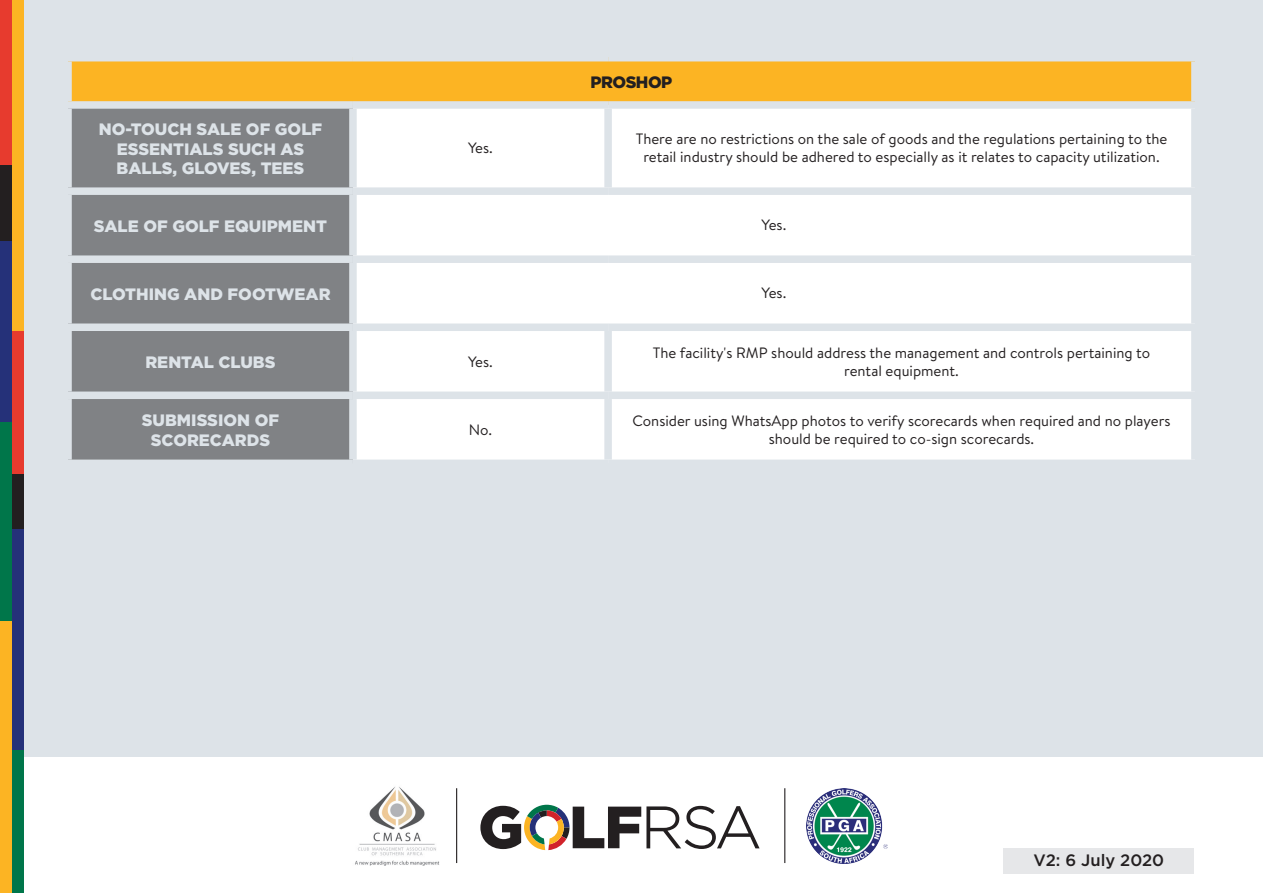
<style>
.page{position:relative;width:1263px;height:893px;background:#dde3e8}
.page>*{position:absolute;margin:0;border:0;box-sizing:border-box;transform-origin:0 0}
.t1{font:900 16.5px/19.5px "Gotham";color:#dde3e8;text-align:center}
.t2{font:500 16.5px "Gotham";color:#231f20}
.t3{font:900 16.5px "Gotham";letter-spacing:-.03em;color:#231f20}
.t4{font:15px/18px "Brandon Text";color:#231f20;text-align:center}
</style>
<div class="page">
<div style="left:0;top:1px;width:12px;height:164px;background:#e73b2e"></div>
<div style="left:0;top:165px;width:12px;height:76px;background:#231f20"></div>
<div style="left:0;top:241px;width:12px;height:181px;background:#253179"></div>
<div style="left:0;top:757px;width:1263px;height:136px;background:#fff"></div>
<img style="left:355px;top:787px;width:85px;height:79px">
<img style="left:807px;top:788px;width:80px;height:75px">
<svg style="left:480px;top:805px;width:279px;height:45px"></svg>
<hr style="left:456px;top:788px;width:1px;height:75px;background:#231f20">
<hr style="left:784px;top:788px;width:1px;height:75px;background:#231f20">
<div style="left:0;top:422px;width:12px;height:199px;background:#00764a"></div>
<div style="left:0;top:621px;width:12px;height:272px;background:#fcb423"></div>
<div style="left:12px;top:1px;width:11px;height:330px;background:#fcb423"></div>
<div style="left:12px;top:331px;width:11px;height:143px;background:#e73b2e"></div>
<div style="left:12px;top:474px;width:11px;height:55px;background:#231f20"></div>
<div style="left:12px;top:529px;width:11px;height:221px;background:#253179"></div>
<div style="left:12px;top:750px;width:11px;height:143px;background:#00764a"></div>
<div style="left:68px;top:58px;width:1127px;height:47px;background:#fcb423"></div>
<div style="left:72px;top:109px;width:277px;height:351px;background:#808285"></div>
<div style="left:357px;top:109px;width:834px;height:351px;background:#fff"></div>
<div style="left:604px;top:109px;width:8px;height:78px;background:#dde3e8"></div>
<div style="left:353px;top:187px;width:255px;height:8px;background:#dde3e8"></div>
<div style="left:608px;top:187px;width:591px;height:8px;background:#dde3e8"></div>
<div style="left:353px;top:255px;width:255px;height:8px;background:#dde3e8"></div>
<div style="left:608px;top:255px;width:591px;height:8px;background:#dde3e8"></div>
<div style="left:353px;top:323px;width:255px;height:8px;background:#dde3e8"></div>
<div style="left:608px;top:323px;width:591px;height:8px;background:#dde3e8"></div>
<div style="left:604px;top:331px;width:8px;height:61px;background:#dde3e8"></div>
<div style="left:353px;top:392px;width:255px;height:7px;background:#dde3e8"></div>
<div style="left:608px;top:392px;width:591px;height:7px;background:#dde3e8"></div>
<div style="left:604px;top:399px;width:8px;height:61px;background:#dde3e8"></div>
<div style="left:1191px;top:61px;width:8px;height:40px;background:#dde3e8"></div>
<div style="left:64px;top:187px;width:289px;height:8px;background:#dde3e8"></div>
<div style="left:64px;top:255px;width:289px;height:8px;background:#dde3e8"></div>
<div style="left:64px;top:54px;width:289px;height:7px;background:#dde3e8"></div>
<div style="left:64px;top:61px;width:8px;height:40px;background:#dde3e8"></div>
<div style="left:353px;top:54px;width:255px;height:7px;background:#dde3e8"></div>
<div style="left:608px;top:54px;width:591px;height:7px;background:#dde3e8"></div>
<div style="left:64px;top:101px;width:289px;height:8px;background:#dde3e8"></div>
<div style="left:353px;top:101px;width:255px;height:8px;background:#dde3e8"></div>
<div style="left:608px;top:101px;width:591px;height:8px;background:#dde3e8"></div>
<div style="left:64px;top:323px;width:289px;height:8px;background:#dde3e8"></div>
<div style="left:64px;top:392px;width:289px;height:7px;background:#dde3e8"></div>
<div style="left:1003px;top:848px;width:191px;height:25px;background:#e6e7e9"></div>
<p class="t1" style="left:99px;top:119px;width:225px">NO-TOUCH SALE OF GOLF<br>ESSENTIALS SUCH AS<br>BALLS, GLOVES, TEES</p>
<p class="t3" style="left:591px;top:71px;width:83px">PROSHOP</p>
<p class="t4" style="left:468px;top:139px;width:26px">Yes.</p>
<p class="t4" style="left:636px;top:130px;width:533px">There are no restrictions on the sale of goods and the regulations pertaining to the retail industry should be adhered to especially as it relates to capacity utilization.</p>
<p class="t1" style="left:94px;top:216px;width:235px">SALE OF GOLF EQUIPMENT</p>
<p class="t4" style="left:762px;top:216px;width:26px">Yes.</p>
<p class="t1" style="left:90px;top:284px;width:242px">CLOTHING AND FOOTWEAR</p>
<p class="t4" style="left:762px;top:284px;width:26px">Yes.</p>
<p class="t1" style="left:145px;top:352px;width:132px">RENTAL CLUBS</p>
<p class="t4" style="left:468px;top:352px;width:26px">Yes.</p>
<p class="t4" style="left:653px;top:343px;width:499px">The facility's RMP should address the management and controls pertaining to rental equipment.</p>
<p class="t1" style="left:142px;top:410px;width:139px">SUBMISSION OF</p>
<p class="t1" style="left:151px;top:430px;width:121px">SCORECARDS</p>
<p class="t4" style="left:469px;top:420px;width:25px">No.</p>
<p class="t4" style="left:632px;top:411px;width:540px">Consider using WhatsApp photos to verify scorecards when required and no players should be required to co-sign scorecards.</p>
<p class="t2" style="left:1033px;top:849px;width:132px">V2: 6 July 2020</p>
</div>
